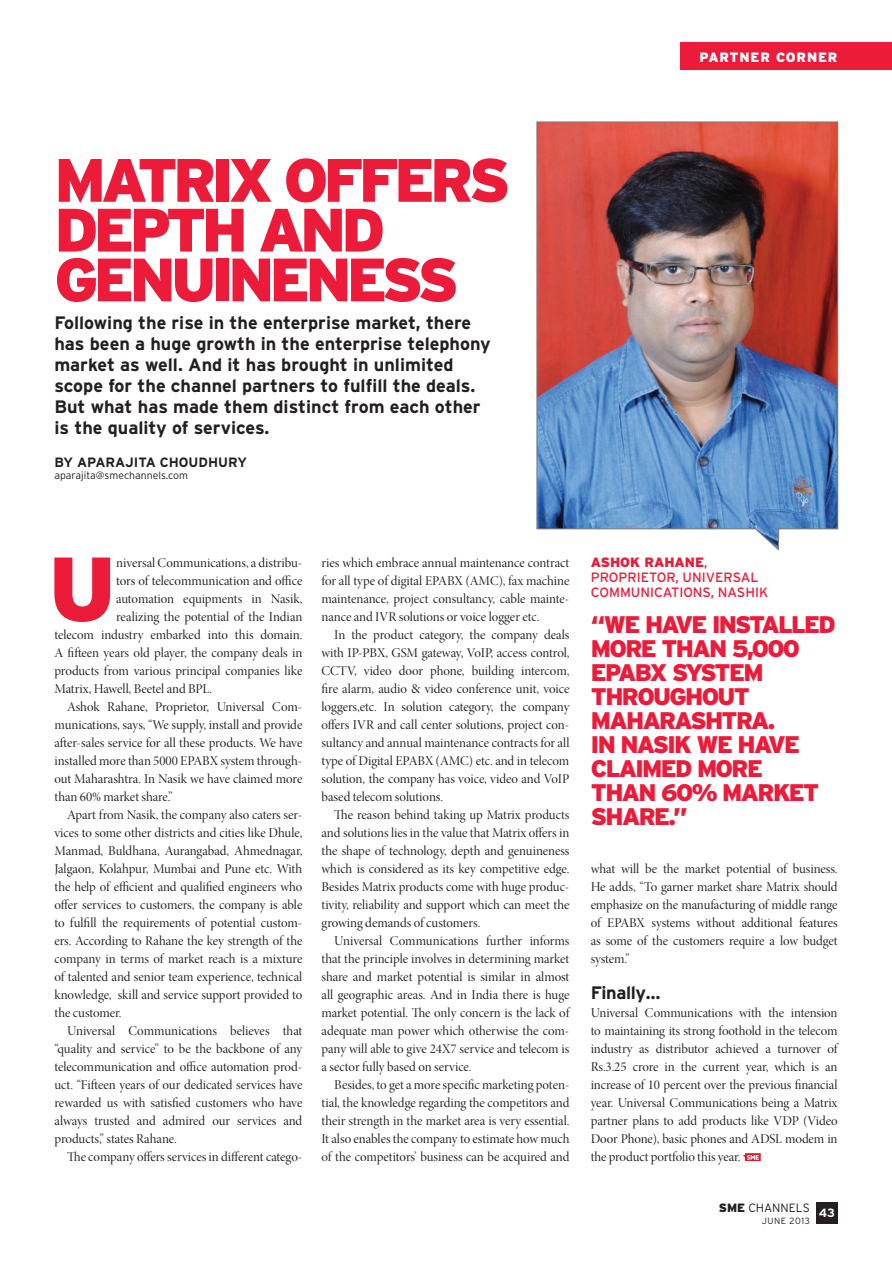
<style>
.page{position:relative;width:892px;height:1274px;background:#fff}
.page>*{position:absolute;margin:0;border:0;box-sizing:border-box;transform-origin:0 0}
.Body_Text_-0_Indent{font:900 90.6px "Interstate";color:#ec1b3a}
.Box_Text{font:900 61.05px/49.8px "Interstate";letter-spacing:-.08em;color:#ec1b3a}
.Box_Text-2{font:900 24px/24px "Interstate";letter-spacing:-.07em;color:#ec1b3a}
.Subhead_Big{font:700 18px/21px "Interstate";color:#231f20}
.Subhead_Big-2{font:700 18px "Interstate";letter-spacing:-.02em;color:#231f20}
.Body_Text{font:13.5px/18px "Minion Pro Disp";letter-spacing:-.005em;color:#231f20;text-align:justify}
.Body_Text_-0_Indent-2{font:13.5px/18px "Minion Pro Disp";letter-spacing:-.005em;color:#231f20;text-align:justify}
.Box_Text-3{font:13.5px/15px "Interstate";color:#ec1b3a}
.Body_Text-2{font:700 13.5px "Interstate";color:#231f20}
.Body_Text-3{font:900 13.5px "Interstate";letter-spacing:.06em;color:#fff}
.Body_Text-4{font:300 12px "Interstate";color:#231f20}
.t1{font:700 12px "Interstate";color:#fff}
.Body_Text-5{font:300 10.5px "Interstate";color:#231f20}
.t2{font:300 9px "Interstate";letter-spacing:.06em;color:#231f20}
.s1{font-weight:900}
</style>
<div class="page">
<img style="left:536px;top:122px;width:301px;height:428px">
<svg style="left:743px;top:1153px;width:17px;height:8px"></svg>
<div style="left:815px;top:1202px;width:22px;height:22px;background:#231f20"></div>
<div style="left:679px;top:42px;width:212px;height:28px;background:#ec1b3a"></div>
<p class="Body_Text-3" style="left:699px;top:49px;width:140px">PARTNER CORNER</p>
<p class="Box_Text" style="left:54px;top:155px;width:457px">MATRIX OFFERS<br>DEPTH AND<br>GENUINENESS</p>
<p class="Subhead_Big" style="left:54px;top:312px;width:438px">Following the rise in the enterprise market, there has been a huge growth in the enterprise telephony market as well. And it has brought in unlimited scope for the channel partners to fulfill the deals.<br>But what has made them distinct from each other is the quality of services.</p>
<p class="Body_Text-2" style="left:54px;top:455px;width:194px">BY APARAJITA CHOUDHURY</p>
<p class="Body_Text-5" style="left:54px;top:470px;width:135px">aparajita@smechannels.com</p>
<p class="Body_Text_-0_Indent" style="left:48px;top:537px;width:69px">U</p>
<p class="Body_Text_-0_Indent-2" style="left:116px;top:554px;width:187px">niversal Communications, a distribu-</p>
<p class="Body_Text_-0_Indent-2" style="left:116px;top:572px;width:187px">tors of telecommunication and office</p>
<p class="Body_Text_-0_Indent-2" style="left:116px;top:590px;width:187px">automation equipments in Nasik,</p>
<p class="Body_Text_-0_Indent-2" style="left:116px;top:608px;width:187px">realizing the potential of the Indian</p>
<p class="Body_Text_-0_Indent-2" style="left:54px;top:626px;width:249px">telecom industry embarked into this domain.</p>
<p class="Body_Text_-0_Indent-2" style="left:54px;top:644px;width:249px">A fifteen years old player, the company deals in</p>
<p class="Body_Text_-0_Indent-2" style="left:54px;top:662px;width:249px">products from various principal companies like</p>
<p class="Body_Text_-0_Indent-2" style="left:54px;top:680px;width:159px">Matrix, Hawell, Beetel and BPL.</p>
<p class="Body_Text" style="left:54px;top:698px;width:249px;text-indent:13px">Ashok Rahane, Proprietor, Universal Com&shy;munications, says, “We supply, install and provide after-sales service for all these products. We have installed more than 5000 EPABX system through&shy;out Maharashtra. In Nasik we have claimed more than 60% market share.”</p>
<p class="Body_Text" style="left:54px;top:806px;width:249px;text-indent:13px">Apart from Nasik, the company also caters ser&shy;vices to some other districts and cities like Dhule, Manmad, Buldhana, Aurangabad, Ahmednagar, Jalgaon, Kolahpur, Mumbai and Pune etc. With the help of efficient and qualified engineers who offer services to customers, the company is able to fulfill the requirements of potential custom&shy;ers. According to Rahane the key strength of the company in terms of market reach is a mixture of talented and senior team experience, technical knowledge, skill and service support provided to the customer.</p>
<p class="Body_Text" style="left:54px;top:1022px;width:249px;text-indent:13px">Universal Communications believes that “quality and service” to be the backbone of any telecommunication and office automation prod&shy;uct. “Fifteen years of our dedicated services have rewarded us with satisfied customers who have always trusted and admired our services and products,” states Rahane.</p>
<p class="Body_Text" style="left:67px;top:1148px;width:236px">The company offers services in different catego-</p>
<p class="Body_Text" style="left:321px;top:554px;width:249px">ries which embrace annual maintenance contract for all type of digital EPABX (AMC), fax machine maintenance, project consultancy, cable mainte&shy;nance and IVR solutions or voice logger etc.</p>
<p class="Body_Text" style="left:321px;top:626px;width:249px;text-indent:13px">In the product category, the company deals with IP-PBX, GSM gateway, VoIP, access control, CCTV, video door phone, building intercom, fire alarm, audio &amp; video conference unit, voice loggers,etc. In solution category, the company offers IVR and call center solutions, project con&shy;sultancy and annual maintenance contracts for all type of Digital EPABX (AMC) etc. and in telecom solution, the company has voice, video and VoIP based telecom solutions.</p>
<p class="Body_Text" style="left:321px;top:806px;width:249px;text-indent:13px">The reason behind taking up Matrix products and solutions lies in the value that Matrix offers in the shape of technology, depth and genuineness which is considered as its key competitive edge.<br>Besides Matrix products come with huge produc&shy;tivity, reliability and support which can meet the growing demands of customers.</p>
<p class="Body_Text" style="left:321px;top:932px;width:249px;text-indent:13px">Universal Communications further informs that the principle involves in determining market share and market potential is similar in almost all geographic areas. And in India there is huge market potential. The only concern is the lack of adequate man power which otherwise the com&shy;pany will able to give 24X7 service and telecom is a sector fully based on service.</p>
<p class="Body_Text" style="left:321px;top:1076px;width:249px;text-indent:13px">Besides, to get a more specific marketing poten&shy;tial, the knowledge regarding the competitors and their strength in the market area is very essential.<br>It also enables the company to estimate how much of the competitors’ business can be acquired and</p>
<p class="Box_Text-3" style="left:590px;top:554px;width:179px"><span class="s1">ASHOK RAHANE</span>,<br>PROPRIETOR, UNIVERSAL<br>COMMUNICATIONS, NASHIK</p>
<p class="Box_Text-2" style="left:590px;top:612px;width:246px">“WE HAVE INSTALLED<br>MORE THAN 5,000<br>EPABX SYSTEM<br>THROUGHOUT<br>MAHARASHTRA.<br>IN NASIK WE HAVE<br>CLAIMED MORE<br>THAN 60% MARKET<br>SHARE.”</p>
<p class="Body_Text" style="left:590px;top:860px;width:248px">what will be the market potential of business.<br>He adds, “To garner market share Matrix should emphasize on the manufacturing of middle range of EPABX systems without additional features as some of the customers require a low budget system.”</p>
<p class="Subhead_Big-2" style="left:590px;top:983px;width:71px">Finally…</p>
<p class="Body_Text_-0_Indent-2" style="left:590px;top:1004px;width:248px">Universal Communications with the intension to maintaining its strong foothold in the telecom industry as distributor achieved a turnover of Rs.3.25 crore in the current year, which is an increase of 10 percent over the previous financial year. Universal Communications being a Matrix partner plans to add products like VDP (Video Door Phone), basic phones and ADSL modem in the product portfolio this year.</p>
<p class="Body_Text-4" style="left:718px;top:1201px;width:92px"><span class="s1">SME</span> CHANNELS</p>
<p class="t2" style="left:761px;top:1216px;width:50px">JUNE 2013</p>
<p class="t1" style="left:818px;top:1205px;width:18px">43</p>
</div>
